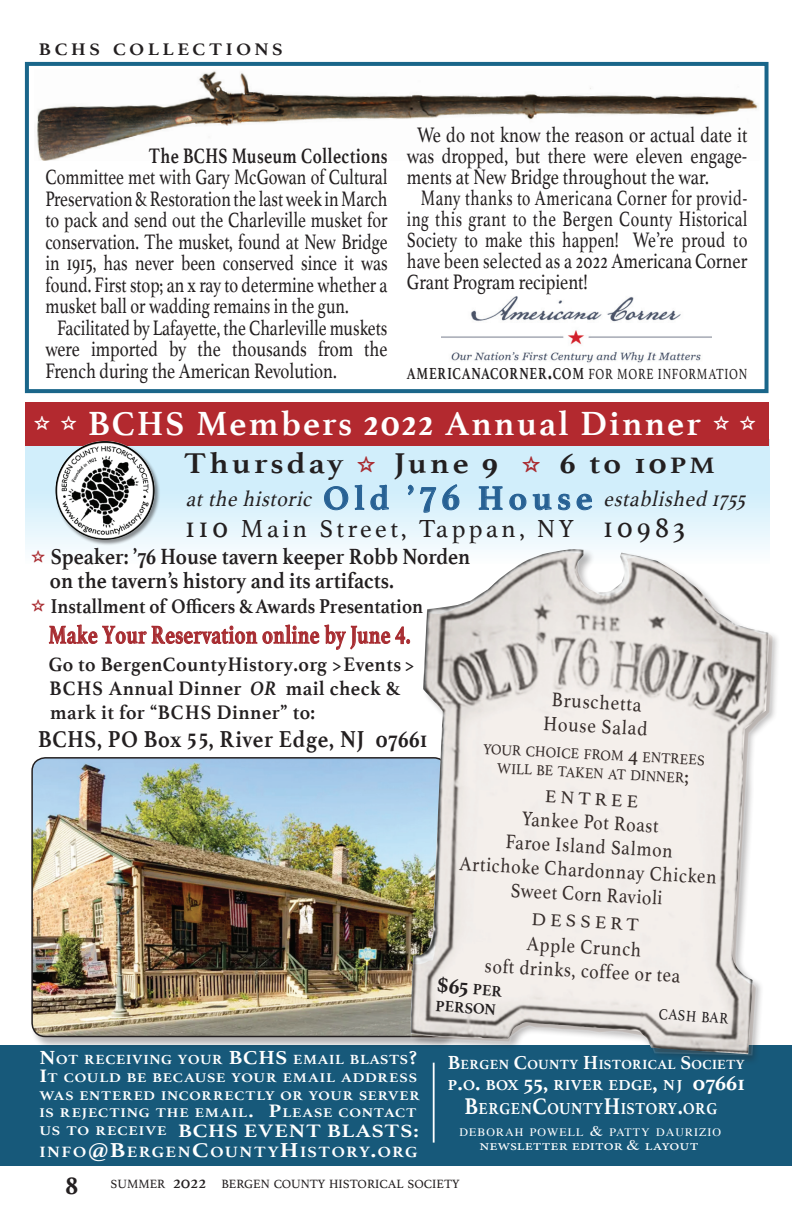
<style>
.page{position:relative;width:792px;height:1224px;background:#fff}
.page>*{position:absolute;margin:0;border:0;box-sizing:border-box;transform-origin:0 0}
.t1{font:700 35.2px "Athelas";letter-spacing:.06em;color:#fff}
.t2{font:700 30px "Athelas";letter-spacing:.1em;color:#231f20;scale:1.1 1}
.t3{font:700 26px "Athelas";letter-spacing:.02em;color:#a72b30;scale:.76 1}
.t4{font:26px "Athelas";letter-spacing:.14em;color:#231f20}
.t5{font:700 26px "Athelas";color:#231f20}
.t6{font:700 24.2px "Athelas";letter-spacing:.03em;color:#231f20;scale:.91 1}
.t7{font:700 23.2px/24px "Athelas";color:#231f20;scale:.9 1}
.t8{font:italic 22.4px "Athelas";color:#231f20;scale:.9 1}
.t9{font:700 22.4px "Athelas";color:#231f20}
.t10{font:22px "Athelas";color:#231f20;scale:.77 1}
.t11{font:22px/21px "Athelas";color:#231f20;text-align:justify;scale:.73 1}
.t12{font:22px/21px "Athelas";color:#231f20;text-align:justify;scale:.8 1}
.t13{font:22px "Athelas";color:#231f20;scale:.79 1}
.t14{font:700 22px "Athelas";letter-spacing:.02em;color:#231f20;scale:.77 1}
.t15{font:700 21px "Athelas";color:#231f20;scale:.9 1}
.t16{font:20.6px/24px "Athelas";color:#231f20;text-align:center;scale:.87 1}
.t17{font:700 20.6px/24px "Athelas";letter-spacing:.02em;color:#231f20;scale:.95 1}
.t18{font:20.6px/24px "Athelas";color:#231f20;text-align:center;scale:.9 1}
.t19{font:700 19px "Athelas";color:#fff;scale:1.19 1}
.t20{font:18px "Athelas";color:#231f20;scale:1.05 1}
.t21{font:700 17.6px "Athelas";letter-spacing:.185em;color:#231f20;scale:1.11 1}
.t22{font:700 16.8px "Athelas";letter-spacing:.055em;color:#231f20;scale:.77 1}
.t23{font:700 16.8px "Athelas";letter-spacing:.03em;color:#fff;scale:.92 1}
.t24{font:700 15.6px "Athelas";letter-spacing:.08em;color:#fff;scale:1.13 1}
.t25{font:15.6px "Athelas";color:#231f20;scale:.87 1}
.t26{font:700 15.6px "Athelas";color:#231f20}
.t27{font:700 15.2px "Athelas";letter-spacing:.015em;color:#fff;scale:1.06 1}
.t28{font:15px/18.6px "Athelas";color:#231f20;text-align:center;scale:.95 1}
.t29{font:14.6px "Minion Pro";letter-spacing:-.005em;color:#fff;scale:1.17 1}
.t30{font:700 14px "Athelas";letter-spacing:.045em;color:#fff;scale:1.11 1}
.t31{font:700 14px "Athelas";letter-spacing:.02em;color:#fff}
.t32{font:14px "Stars for 3 DFX";color:#fff;scale:1.1 1}
.t33{font:700 13.2px/17.8px "Athelas";letter-spacing:.05em;color:#fff;scale:1.18 1}
.t34{font:12.6px "Athelas";color:#231f20}
.t35{font:11.4px "Times";letter-spacing:.085em;color:#fff;scale:1.05 1}
.s1{font-size:24px}
.s2{font-weight:400;font-size:15.4px}
.s3{font-size:38.4px}
.s4{font-family:"Stars for 3 DFX";font-weight:400;font-size:16px;color:#a92b30}
.s5{font-size:23.4px}
.s6{font-weight:700;font-style:normal;font-size:34.4px;color:#276194}
.s7{font-weight:700;font-style:normal;font-size:38px;color:#276194}
.s8{font-size:30.6px}
.s9{font-size:29.2px}
.s10{font-style:italic}
.s11{font-size:21.4px}
.s12{font-size:15.6px}
.s13{font-size:19.8px}
.s14{font-size:19px}
.s15{font-size:21.8px}
.s16{font-size:23.8px}
.s17{font-size:14.6px}
.s18{font-family:"Times"}
.s19{font-size:22.4px}
.s20{font-size:21.2px}
.s21{font-size:18px}
</style>
<div class="page">
<div style="left:0;top:1045px;width:792px;height:121px;background:#17597a"></div>
<hr style="left:433px;top:1063px;width:2px;height:80px;background:#fff">
<img style="left:37px;top:71px;width:721px;height:90px">
<div style="left:25px;top:62px;width:744px;height:331px;border:4px solid #1a668a"></div>
<div style="left:25px;top:439px;width:745px;height:189px;background:linear-gradient(to bottom,#c7eafa,#fff)"></div>
<div style="left:25px;top:402px;width:744px;height:44px;background:#b3292f"></div>
<svg style="left:324px;top:484px;width:65px;height:27px;background:#b5d6e8"></svg>
<svg style="left:407px;top:475px;width:53px;height:38px;background:#c1dfef"></svg>
<svg style="left:478px;top:486px;width:25px;height:25px"></svg>
<svg style="left:509px;top:493px;width:43px;height:18px"></svg>
<svg style="left:558px;top:493px;width:35px;height:18px"></svg>
<svg style="left:49px;top:623px;width:361px;height:27px"></svg>
<div style="left:55px;top:441px;width:106px;height:105px;background:#231f20;opacity:.49"></div>
<img style="left:55px;top:441px;width:100px;height:99px;border-radius:50px">
<img style="left:442px;top:296px;width:269px;height:67px">
<div style="left:31px;top:756px;width:428px;height:293px;background:#231f20;opacity:.33"></div>
<img style="left:32px;top:758px;width:378px;height:279px">
<div style="left:410px;top:549px;width:371px;height:517px;background:#231f20;opacity:.32"></div>
<svg style="left:410px;top:550px;width:365px;height:506px"></svg>
<p class="t21" style="left:39px;top:35px;width:221px">BCHS COLLECTIONS</p>
<p class="t14" style="left:149px;top:138px;width:312px">The BCHS Museum Collections</p>
<p class="t10" style="left:45px;top:159px;width:446px">Committee met with Gary McGowan of Cultural</p>
<p class="t10" style="left:45px;top:181px;width:446px">Preservation &amp; Restoration the last week in March</p>
<p class="t10" style="left:45px;top:202px;width:446px">to pack and send out the Charleville musket for</p>
<p class="t10" style="left:45px;top:224px;width:446px">conservation. The musket, found at New Bridge</p>
<p class="t10" style="left:45px;top:245px;width:446px">in 1915, has never been conserved since it was</p>
<p class="t10" style="left:45px;top:267px;width:446px">found. First stop; an x ray to determine whether a</p>
<p class="t10" style="left:45px;top:288px;width:395px">musket ball or wadding remains in the gun.</p>
<p class="t10" style="left:57px;top:310px;width:431px">Facilitated by Lafayette, the Charleville muskets</p>
<p class="t13" style="left:45px;top:331px;width:435px">were imported by the thousands from the</p>
<p class="t13" style="left:45px;top:353px;width:370px">French during the American Revolution.</p>
<p class="t12" style="left:407px;top:123px;width:427px;text-indent:10px">We do not know the reason or actual date it was dropped, but there were eleven engage&shy;ments at New Bridge throughout the war.</p>
<p class="t11" style="left:407px;top:186px;width:468px;text-indent:14px">Many thanks to Americana Corner for provid&shy;ing this grant to the Bergen County Historical Society to make this happen! We’re proud to have been selected as a 2022 Americana Corner Grant Program recipient!</p>
<p class="t22" style="left:407px;top:360px;width:444px">AMERICANACORNER<span class="s1">.</span>COM <span class="s2">FOR MORE INFORMATION</span></p>
<p class="t32" style="left:34px;top:416px;width:41px">h h</p>
<h1 class="t1" style="left:88px;top:395px;width:614px">BCHS Members <span class="s3">2022</span> Annual Dinner</h1>
<p class="t32" style="left:713px;top:416px;width:41px">h h</p>
<h2 class="t2" style="left:184px;top:439px;width:484px">Thursday <span class="s4">h</span> June 9 <span class="s4">h</span> 6 to 10<span class="s5">PM</span></h2>
<p class="t8" style="left:186px;top:481px;width:631px">atthehistoric <span class="s6">O l d ’</span> <span class="s7">7 6</span> <span class="s6">H o u s e</span> established1755</p>
<p class="t4" style="left:185px;top:508px;width:501px"><span class="s8">110</span> Main Street, Tappan, NY <span class="s8">10</span><span class="s9">983</span></p>
<p class="t7" style="left:50px;top:544px;width:469px;text-indent:-19px"><sup>h</sup> Speaker: ’76 House tavern keeper Robb Norden on the tavern’s history and its artifacts.</p>
<p class="t15" style="left:31px;top:589px;width:437px"><sup>h</sup> Installment of Officers &amp;Awards Presentation</p>
<p class="t3" style="left:49px;top:614px;width:478px">Make Your Reservation online by June 4.</p>
<p class="t17" style="left:49px;top:651px;width:386px">Go to BergenCountyHistory.org &gt;Events &gt;<br>BCHS Annual Dinner <span class="s10">OR</span> mail check &amp; mark it for “BCHS Dinner” to:</p>
<p class="t6" style="left:38px;top:719px;width:429px">BCHS, PO Box 55, River Edge, NJ 07661</p>
<p class="t18" style="left:545px;top:687px;width:117px;rotate:3deg">Bruschetta<br>House Salad</p>
<p class="t28" style="left:484px;top:739px;width:235px;rotate:3deg">YOUR CHOICE FROM <span class="s11">4</span> ENTREES<br>WILL BE TAKEN AT DINNER<span class="s11">;</span></p>
<p class="t20" style="left:546px;top:782px;width:90px;rotate:3deg">ENTREE</p>
<p class="t16" style="left:463px;top:803px;width:297px;rotate:3deg">Yankee Pot Roast<br>Faroe Island Salmon<br>Artichoke Chardonnay Chicken<br>Sweet Corn Ravioli</p>
<p class="t20" style="left:533px;top:905px;width:103px;rotate:3deg">DESSERT</p>
<p class="t16" style="left:487px;top:929px;width:226px;rotate:3deg">Apple Crunch<br>soft drinks, coffee or tea</p>
<p class="t25" style="left:660px;top:1001px;width:82px;rotate:4deg">CASH BAR</p>
<p class="t9" style="left:438px;top:966px;width:67px;rotate:4deg">$65 <span class="s12">PER</span></p>
<p class="t26" style="left:436px;top:993px;width:62px;rotate:4deg">PERSON</p>
<p class="t30" style="left:39px;top:1048px;width:185px"><span class="s13">N</span>OT RECEIVING YOUR <span class="s13">BCHS</span></p>
<p class="t30" style="left:293px;top:1048px;width:113px">EMAIL BLASTS<span class="s13">?</span></p>
<p class="t33" style="left:39px;top:1068px;width:324px"><span class="s14">I</span>T COULD BE BECAUSE YOUR EMAIL ADDRESS WAS ENTERED INCORRECTLY OR YOUR SERVER IS REJECTING THE EMAIL<span class="s14">. P</span>LEASE CONTACT US TO RECEIVE <span class="s14">BCHS</span></p>
<p class="t31" style="left:448px;top:1053px;width:299px"><span class="s13">B</span>ERGEN <span class="s13">C</span>OUNTY <span class="s13">H</span>ISTORICAL <span class="s13">S</span>OCIETY</p>
<p class="t27" style="left:448px;top:1073px;width:282px">P<span class="s15">.</span>O<span class="s15">.</span> BOX <span class="s15">55,</span> RIVER EDGE<span class="s15">,</span> NJ <span class="s15">07661</span></p>
<p class="t23" style="left:465px;top:1095px;width:276px"><span class="s16">B</span>ERGEN<span class="s16">C</span>OUNTY<span class="s16">H</span>ISTORY<span class="s16">.</span>ORG</p>
<p class="t35" style="left:460px;top:1121px;width:251px">DEBORAH POWELL <span class="s17">&amp;</span> PATTY DAURIZIO</p>
<p class="t29" style="left:480px;top:1136px;width:189px">newsletter editor <span class="s18">&amp;</span> layout</p>
<p class="t19" style="left:244px;top:1115px;width:14px">EVENT</p>
<p class="t19" style="left:327px;top:1115px;width:13px">BLASTS</p>
<p class="t19" style="left:413px;top:1115px;width:6px">:</p>
<p class="t24" style="left:39px;top:1139px;width:336px">INFO<span class="s19">@</span><span class="s20">B</span>ERGEN<span class="s20">C</span>OUNTY<span class="s20">H</span>ISTORY<span class="s19">.</span>ORG</p>
<p class="t34" style="left:110px;top:1174px;width:351px">SUMMER <span class="s21">2022</span> BERGEN COUNTY HISTORICAL SOCIETY</p>
<p class="t5" style="left:66px;top:1164px;width:14px">8</p>
</div>
